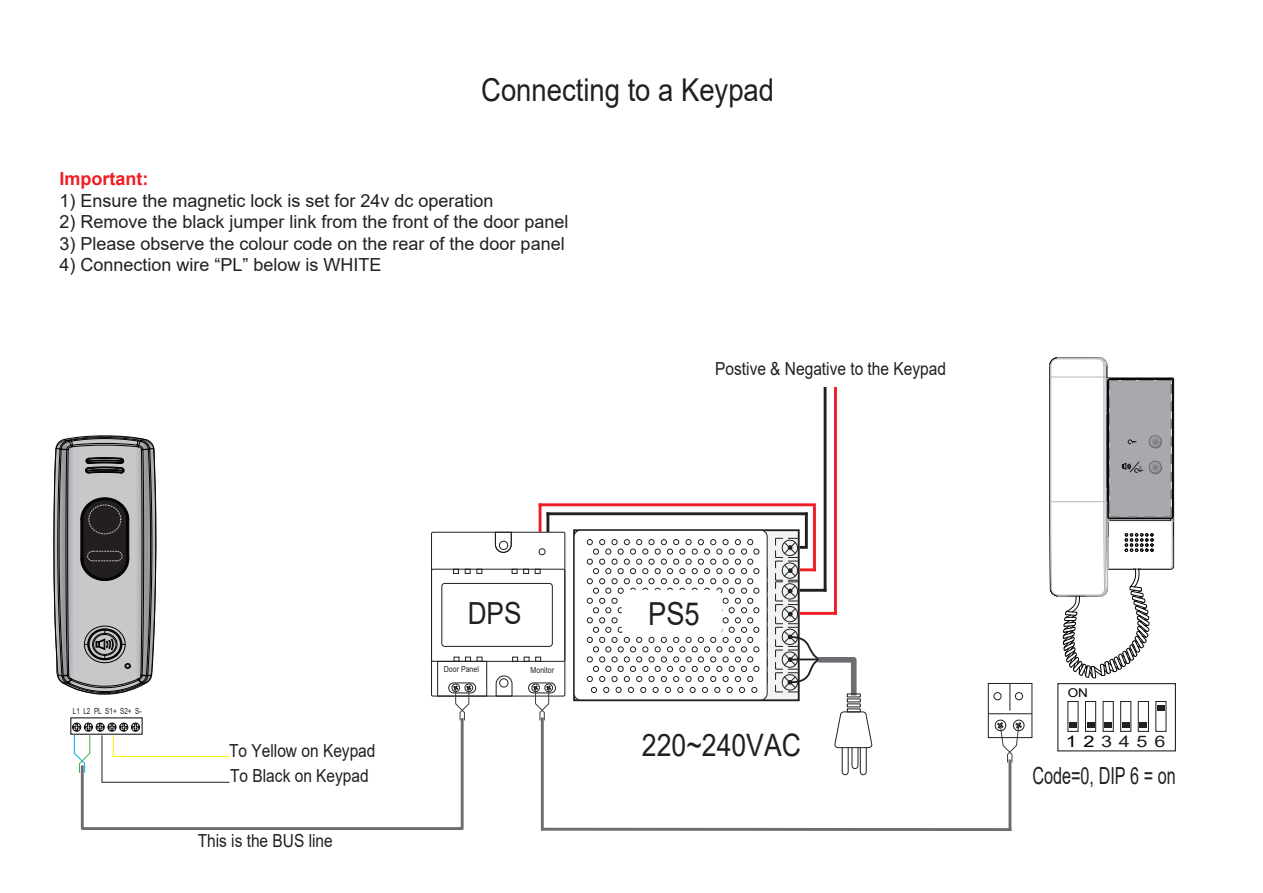
<style>
.page{position:relative;width:1263px;height:893px;background:#fff}
.page>*{position:absolute;margin:0;border:0;box-sizing:border-box;transform-origin:0 0}
.t1{font:31.65px "Arial";color:#231f20;scale:.86 1}
.t2{font:31.5px "Arial";color:#231f20;scale:.87 1}
.t3{font:30.9px "Arial";color:#231f20;scale:.86 1}
.t4{font:30.45px "Arial";color:#231f20;scale:.86 1}
.t5{font:23.55px "Arial";color:#231f20;scale:.69 1}
.t6{font:18px "Arial";color:#231f20}
.t7{font:18px "Arial";color:#231f20;scale:.86 1}
.t8{font:700 18px "Arial";color:#ee1d23}
.t9{font:15.9px "Arial";letter-spacing:.335em;color:#231f20;scale:1.25 1}
.t10{font:12.15px "Arial";color:#000;scale:1.11 1}
.t11{font:8.4px "Arial";color:#231f20;scale:.83 1}
.t12{font:8.4px "Arial";color:#231f20;scale:.75 1}
.t13{font:4.5px "Arial";color:#231f20}
.s1{color:#000}
</style>
<div class="page">
<div style="left:573px;top:529px;width:227px;height:172px;background:#f2f3f4;border:2px solid #231f20"></div>
<div style="left:574px;top:530px;width:193px;height:170px;background:#fff;border-radius:6px"></div>
<div style="left:574px;top:530px;width:194px;height:170px;border:1px solid #231f20;border-radius:6px"></div>
<svg style="left:587px;top:539px;width:172px;height:154px"></svg>
<div style="left:852px;top:746px;width:6px;height:23px;border:1px solid #231f20;border-radius:3px"></div>
<div style="left:860px;top:741px;width:6px;height:34px;border:1px solid #231f20;border-radius:3px"></div>
<div style="left:842px;top:741px;width:6px;height:34px;border:1px solid #231f20;border-radius:3px"></div>
<hr style="left:546px;top:512px;width:262px;height:3px;background:#231f20">
<hr style="left:539px;top:503px;width:277px;height:3px;background:#ee1d23">
<hr style="left:805px;top:512px;width:3px;height:34px;background:#231f20">
<svg style="left:775px;top:538px;width:97px;height:210px"></svg>
<hr style="left:800px;top:568px;width:16px;height:3px;background:#ee1d23">
<hr style="left:813px;top:506px;width:3px;height:65px;background:#ee1d23">
<hr style="left:824px;top:387px;width:2px;height:205px;background:#231f20">
<hr style="left:834px;top:387px;width:3px;height:228px;background:#ee1d23">
<div style="left:995px;top:720px;width:11px;height:11px;border:1px solid #231f20;border-radius:50%"></div>
<div style="left:1013px;top:720px;width:11px;height:11px;border:1px solid #231f20;border-radius:50%"></div>
<svg style="left:997px;top:721px;width:25px;height:42px"></svg>
<div style="left:988px;top:683px;width:44px;height:55px;border:1px solid #231f20"></div>
<svg style="left:1010px;top:683px;width:1px;height:27px"></svg>
<div style="left:1015px;top:692px;width:8px;height:8px;border:1px solid #231f20;border-radius:50%"></div>
<div style="left:994px;top:692px;width:7px;height:8px;border:1px solid #231f20;border-radius:50%"></div>
<hr style="left:988px;top:713px;width:44px;height:1px;background:#231f20">
<hr style="left:1008px;top:759px;width:3px;height:72px;background:#6c6d70">
<hr style="left:541px;top:828px;width:470px;height:3px;background:#6c6d70">
<hr style="left:800px;top:589px;width:26px;height:3px;background:#231f20">
<hr style="left:800px;top:612px;width:37px;height:3px;background:#ee1d23">
<div style="left:1120px;top:701px;width:11px;height:31px;border:1px solid #231f20"></div>
<div style="left:1122px;top:722px;width:7px;height:6px;background:#231f20"></div>
<div style="left:1102px;top:701px;width:12px;height:31px;border:1px solid #231f20"></div>
<div style="left:1104px;top:722px;width:8px;height:6px;background:#231f20"></div>
<div style="left:1085px;top:701px;width:11px;height:31px;border:1px solid #231f20"></div>
<div style="left:1087px;top:722px;width:7px;height:6px;background:#231f20"></div>
<div style="left:1069px;top:722px;width:8px;height:6px;background:#231f20"></div>
<div style="left:1138px;top:701px;width:11px;height:31px;border:1px solid #231f20"></div>
<div style="left:1140px;top:722px;width:7px;height:6px;background:#231f20"></div>
<div style="left:1155px;top:701px;width:11px;height:31px;border:1px solid #231f20"></div>
<div style="left:1157px;top:705px;width:7px;height:6px;background:#231f20"></div>
<div style="left:1057px;top:683px;width:119px;height:68px;border:1px solid #231f20"></div>
<svg style="left:1049px;top:357px;width:125px;height:322px"></svg>
<svg style="left:53px;top:435px;width:512px;height:396px"></svg>
<h2 class="t2" style="left:481px;top:68px;width:338px">Connecting to a Keypad</h2>
<p class="t8" style="left:59px;top:166px;width:90px">Important:</p>
<p class="t6" style="left:59px;top:188px;width:436px">1) Ensure the magnetic lock is set for 24v dc operation</p>
<p class="t6" style="left:59px;top:209px;width:511px">2) Remove the black jumper link from the front of the door panel</p>
<p class="t6" style="left:59px;top:231px;width:507px">3) Please observe the colour code on the rear of the door panel</p>
<p class="t6" style="left:59px;top:253px;width:324px">4) Connection wire “PL” below is WHITE</p>
<p class="t7" style="left:715px;top:357px;width:270px">Postive &amp; Negative to the Keypad</p>
<p class="t12" style="left:73px;top:706px;width:93px">L1 L2 PL S1+ S2+ S-</p>
<p class="t7" style="left:229px;top:738px;width:172px">To Yellow on Keypad</p>
<p class="t7" style="left:230px;top:764px;width:163px">To Black on Keypad</p>
<p class="t7" style="left:198px;top:828px;width:159px">This is the BUS line</p>
<h3 class="t4" style="left:468px;top:593px;width:64px">DPS</h3>
<p class="t11" style="left:444px;top:663px;width:44px">Door Panel</p>
<p class="t11" style="left:531px;top:664px;width:30px">Monitor</p>
<h1 class="t1" style="left:648px;top:592px;width:61px">PS5</h1>
<h3 class="t3" style="left:642px;top:724px;width:186px">220~240VAC</h3>
<p class="t13" style="left:1139px;top:465px;width:4px">2</p>
<p class="t10" style="left:1068px;top:684px;width:20px">ON</p>
<p class="t9" style="left:1066px;top:730px;width:81px"><span class="s1">12</span>3456</p>
<h3 class="t5" style="left:1032px;top:759px;width:209px">Code=0, DIP 6 = on</h3>
</div>
